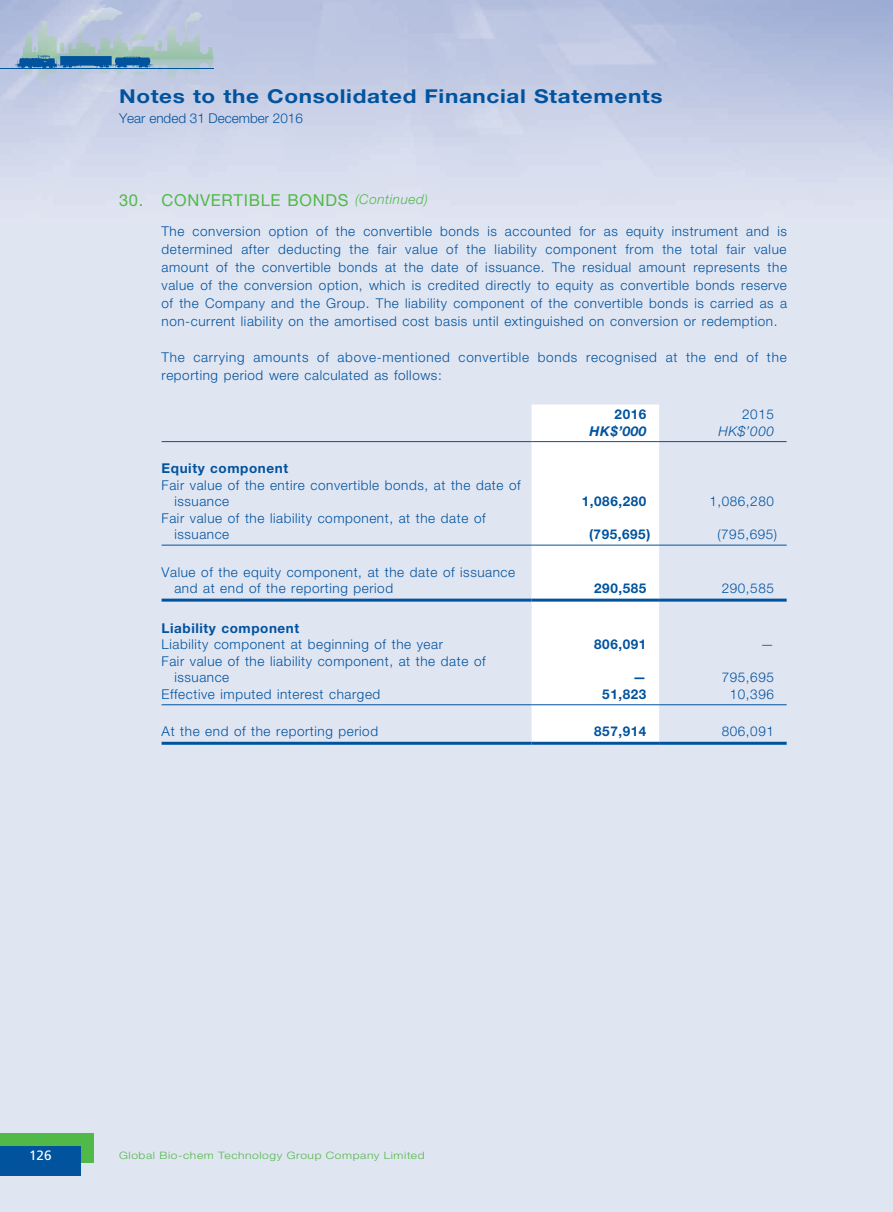
<style>
.page{position:relative;width:893px;height:1212px;background:#fff}
.page>*{position:absolute;margin:0;border:0;box-sizing:border-box;transform-origin:0 0}
.t1{font:700 19.2px "Helvetica Neue";letter-spacing:.03em;color:#01539e;scale:1.18 1}
.t2{font:16.5px "Helvetica Neue";letter-spacing:.04em;color:#51b948}
.t3{font:300 13.5px/18px "Helvetica Neue";letter-spacing:.04em;color:#01539e}
.t4{font:700 13.5px "Helvetica Neue";letter-spacing:.04em;color:#01539e}
.t5{font:300 13.5px "Helvetica Neue";color:#01539e}
.t6{font:italic 700 13.5px "Helvetica Neue";color:#01539e}
.t7{font:italic 300 13.5px "Helvetica Neue";color:#01539e}
.t8{font:13.5px "Frutiger";color:#fff}
.t9{font:300 10.2px "Helvetica Neue";letter-spacing:.05em;color:#51b948;scale:1.18 1}
.s1{font-weight:300;font-style:italic;font-size:13.5px}
</style>
<div class="page">
<img style="left:0;top:0;width:893px;height:1212px">
<div style="left:0;top:1133px;width:94px;height:30px;background:#51b948"></div>
<div style="left:0;top:1146px;width:81px;height:30px;background:#01539e"></div>
<svg style="left:16px;top:12px;width:197px;height:80px;background:#aabed1"></svg>
<hr style="left:0;top:68px;width:213px;height:1px;background:#01539e">
<svg style="left:531px;top:404px;width:128px;height:338px"></svg>
<hr style="left:162px;top:441px;width:369px;height:1px;background:#01539e">
<hr style="left:531px;top:441px;width:128px;height:1px;background:#01539e">
<hr style="left:659px;top:441px;width:128px;height:1px;background:#01539e">
<hr style="left:162px;top:545px;width:369px;height:1px;background:#01539e">
<hr style="left:531px;top:545px;width:128px;height:1px;background:#01539e">
<hr style="left:659px;top:545px;width:128px;height:1px;background:#01539e">
<hr style="left:162px;top:599px;width:369px;height:3px;background:#01539e">
<hr style="left:531px;top:599px;width:128px;height:3px;background:#01539e">
<hr style="left:659px;top:599px;width:128px;height:3px;background:#01539e">
<hr style="left:162px;top:704px;width:369px;height:1px;background:#01539e">
<hr style="left:531px;top:704px;width:128px;height:1px;background:#01539e">
<hr style="left:659px;top:704px;width:128px;height:1px;background:#01539e">
<hr style="left:162px;top:742px;width:369px;height:3px;background:#01539e">
<hr style="left:531px;top:742px;width:128px;height:3px;background:#01539e">
<hr style="left:659px;top:742px;width:128px;height:3px;background:#01539e">
<h1 class="t1" style="left:119px;top:84px;width:462px">Notes to the Consolidated Financial Statements</h1>
<p class="t5" style="left:119px;top:110px;width:185px">Year ended 31 December 2016</p>
<p class="t2" style="left:119px;top:190px;width:310px">30. CONVERTIBLE BONDS <span class="s1">(Continued)</span></p>
<p class="t3" style="left:162px;top:222px;width:627px;text-align:justify">The conversion option of the convertible bonds is accounted for as equity instrument and is determined after deducting the fair value of the liability component from the total fair value amount of the convertible bonds at the date of issuance. The residual amount represents the value of the conversion option, which is credited directly to equity as convertible bonds reserve of the Company and the Group. The liability component of the convertible bonds is carried as a non-current liability on the amortised cost basis until extinguished on conversion or redemption.</p>
<p class="t3" style="left:162px;top:348px;width:627px">The carrying amounts of above-mentioned convertible bonds recognised at the end of the reporting period were calculated as follows:</p>
<p class="t4" style="left:615px;top:406px;width:33px">2016</p>
<p class="t3" style="left:742px;top:405px;width:33px">2015</p>
<p class="t6" style="left:589px;top:422px;width:58px">HK$’000</p>
<p class="t7" style="left:718px;top:423px;width:57px">HK$’000</p>
<p class="t4" style="left:162px;top:460px;width:128px">Equity component</p>
<p class="t3" style="left:174px;top:476px;width:348px;line-height:16.5px;text-indent:-13px">Fair value of the entire convertible bonds, at the date of issuance</p>
<p class="t4" style="left:582px;top:493px;width:66px">1,086,280</p>
<p class="t3" style="left:709px;top:492px;width:66px">1,086,280</p>
<p class="t3" style="left:174px;top:509px;width:313px;line-height:16.5px;text-indent:-13px">Fair value of the liability component, at the date of issuance</p>
<p class="t3" style="left:174px;top:563px;width:342px;line-height:16.5px;text-indent:-13px">Value of the equity component, at the date of issuance and at end of the reporting period</p>
<p class="t4" style="left:589px;top:526px;width:63px">(795,695)</p>
<p class="t3" style="left:717px;top:525px;width:61px">(795,695)</p>
<p class="t4" style="left:594px;top:580px;width:54px">290,585</p>
<p class="t3" style="left:722px;top:579px;width:54px">290,585</p>
<p class="t4" style="left:162px;top:619px;width:139px">Liability component</p>
<p class="t3" style="left:162px;top:635px;width:283px">Liability component at beginning of the year</p>
<p class="t4" style="left:594px;top:636px;width:54px">806,091</p>
<p class="t3" style="left:760px;top:635px;width:15px">—</p>
<p class="t3" style="left:174px;top:652px;width:313px;line-height:16.5px;text-indent:-13px">Fair value of the liability component, at the date of issuance</p>
<p class="t4" style="left:633px;top:669px;width:15px">—</p>
<p class="t3" style="left:722px;top:668px;width:54px">795,695</p>
<p class="t3" style="left:162px;top:685px;width:220px">Effective imputed interest charged</p>
<p class="t4" style="left:602px;top:685px;width:46px">51,823</p>
<p class="t3" style="left:730px;top:685px;width:46px">10,396</p>
<p class="t3" style="left:162px;top:722px;width:218px">At the end of the reporting period</p>
<p class="t4" style="left:594px;top:723px;width:54px">857,914</p>
<p class="t3" style="left:722px;top:722px;width:54px">806,091</p>
<p class="t8" style="left:29px;top:1147px;width:24px">126</p>
<p class="t9" style="left:119px;top:1149px;width:260px">Global Bio-chem Technology Group Company Limited</p>
</div>
